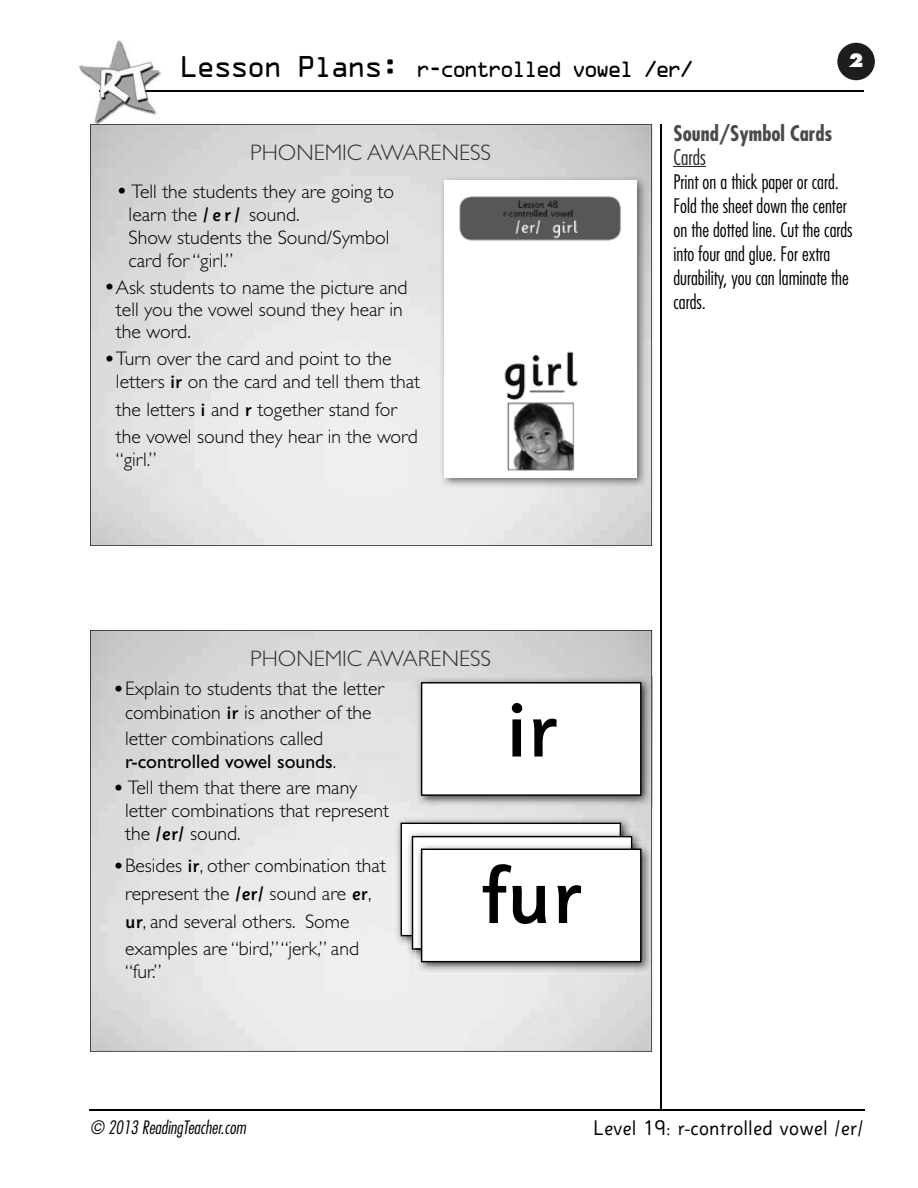
<style>
.page{position:relative;width:918px;height:1188px;background:#fff}
.page>*{position:absolute;margin:0;border:0;box-sizing:border-box;transform-origin:0 0}
.t1{font:500 84.3px/140.6px "Sassoon Sans US Md";color:#000;text-align:right}
.t2{font:300 22.5px "Gill Sans";color:#323232}
.t3{font:21px "OCRA";letter-spacing:-.15em;color:#000}
.t4{font:21px "Sassoon Sans US Rg";color:#000}
.t5{font:700 condensed 21px "Futura";color:#4b4b4b}
.t6{font:300 condensed 21px "Futura";color:#272727}
.t7{font:300 19.65px/22.5px "Gill Sans";color:#000}
.t8{font:300 condensed 19.5px/24px "Futura";color:#000}
.t9{font:italic 300 condensed 18px "Futura";color:#000}
.t10{font:800 18px "Futura";color:#fff}
.s1{font-size:27px}
.s2{font-size:24.6px}
.s3{font-family:"Sassoon Sans US Md";font-weight:500}
.s4{font-weight:400}
</style>
<div class="page">
<div style="left:837px;top:43px;width:38px;height:37px;background:#1d1d1d;border-radius:50%"></div>
<hr style="left:99px;top:90px;width:765px;height:2px;background:#000">
<hr style="left:661px;top:124px;width:1px;height:986px;background:#000">
<hr style="left:89px;top:1109px;width:776px;height:2px;background:#000">
<img style="left:79px;top:40px;width:83px;height:84px">
<img style="left:99px;top:90px;width:63px;height:2px">
<svg style="left:90px;top:124px;width:562px;height:422px"></svg>
<svg style="left:90px;top:630px;width:562px;height:422px"></svg>
<hr style="left:674px;top:166px;width:32px;height:1px;background:#272727">
<p class="t3" style="left:180px;top:60px;width:516px"><span class="s1">Lesson Plans:</span> r-controlled vowel /er/</p>
<p class="t10" style="left:849px;top:49px;width:16px">2</p>
<p class="t2" style="left:250px;top:140px;width:242px">PHONEMIC AWARENESS</p>
<p class="t7" style="left:129px;top:180px;width:267px;line-height:23.2px;text-indent:-13px"><span class="s2">•</span> Tell the students they are going to learn the <span class="s3">/er/</span> sound.</p>
<p class="t7" style="left:129px;top:227px;width:262px">Show students the Sound/Symbol card for “girl.”</p>
<p class="t7" style="left:116px;top:276px;width:293px;text-indent:-13px"><span class="s2">•</span>Ask students to name the picture and tell you the vowel sound they hear in the word.</p>
<p class="t7" style="left:116px;top:347px;width:306px;line-height:23.2px;text-indent:-13px"><span class="s2">•</span>Turn over the card and point to the letters <span class="s3">ir</span> on the card and tell them that</p>
<p class="t7" style="left:116px;top:396px;width:303px;line-height:27.5px">the letters <span class="s3">i</span> and <span class="s3">r</span> together stand for the vowel sound they hear in the word</p>
<p class="t7" style="left:116px;top:448px;width:42px">“girl.”</p>
<p class="t2" style="left:250px;top:646px;width:242px">PHONEMIC AWARENESS</p>
<p class="t7" style="left:112px;top:677px;width:273px;line-height:23.2px;text-align:center"><span class="s2">•</span>Explain to students that the letter combination <span class="s3">ir</span> is another of the</p>
<p class="t7" style="left:125px;top:727px;width:213px">letter combinations called <span class="s4">r-controlled vowel sounds</span>.</p>
<p class="t7" style="left:125px;top:777px;width:265px;text-indent:-13px"><span class="s2">•</span> Tell them that there are many letter combinations that represent the <span class="s3">/er/</span> sound.</p>
<p class="t7" style="left:125px;top:852px;width:262px;line-height:27.6px;text-indent:-13px"><span class="s2">•</span>Besides <span class="s3">ir</span>, other combination that represent the <span class="s3">/er/</span> sound are <span class="s3">er</span>, <span class="s3">ur</span>, and several others. Some examples are “bird,” “jerk,” and</p>
<p class="t7" style="left:125px;top:960px;width:38px">“fur.”</p>
<h1 class="t1" style="left:441px;top:661px;width:119px">ir bir</h1>
<h1 class="t1" style="left:454px;top:815px;width:138px">jerkd</h1>
<h1 class="t1" style="left:481px;top:828px;width:103px">fur</h1>
<p class="t5" style="left:674px;top:120px;width:160px">Sound/Symbol Cards</p>
<p class="t6" style="left:674px;top:144px;width:34px">Cards</p>
<p class="t8" style="left:674px;top:169px;width:181px">Print on a thick paper or card.<br>Fold the sheet down the center on the dotted line. Cut the cards into four and glue. For extra durability, you can laminate the cards.</p>
<p class="t9" style="left:90px;top:1116px;width:157px">© 2013 ReadingTeacher.com</p>
<p class="t4" style="left:594px;top:1116px;width:272px">Level 19: r-controlled vowel /er/</p>
</div>
